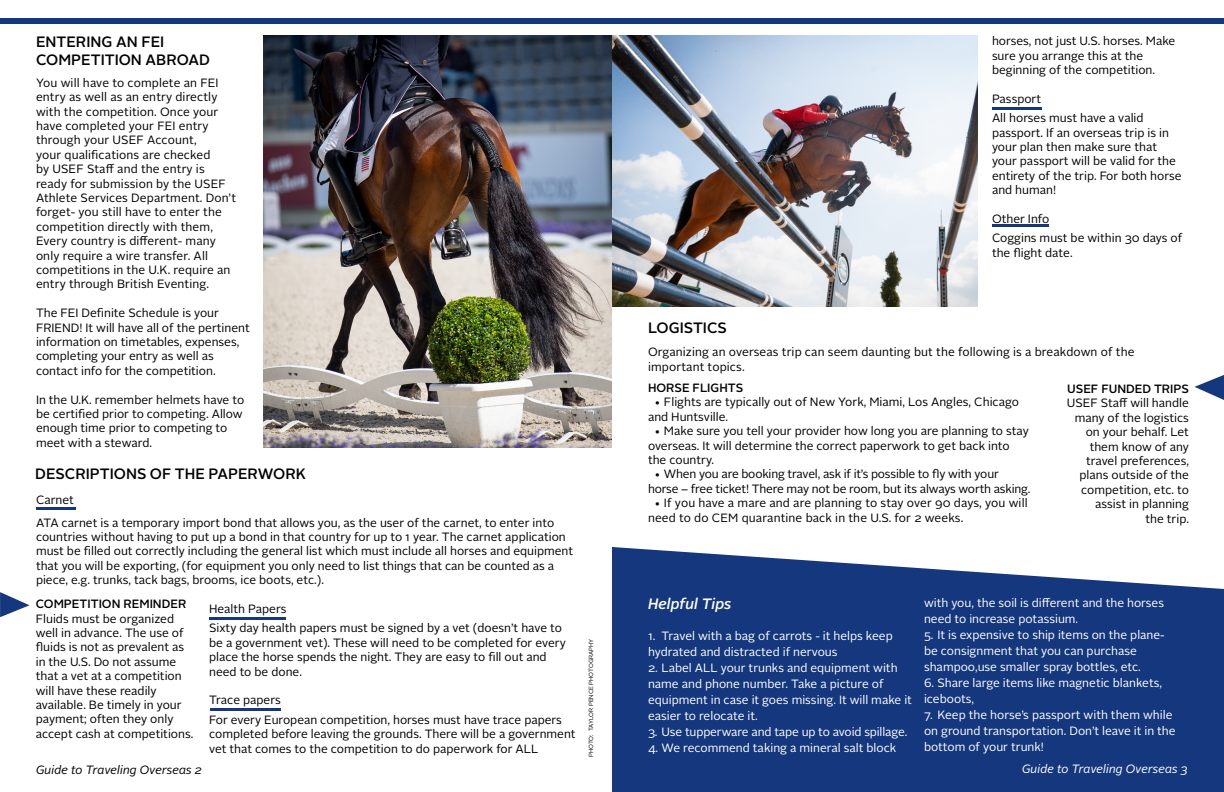
<style>
.page{position:relative;width:1224px;height:792px;background:#fff}
.page>*{position:absolute;margin:0;border:0;box-sizing:border-box;transform-origin:0 0}
.t1{font:500 15px/18px "Alright Sans";color:#000}
.t2{font:italic 500 15px "Alright Sans";color:#fff}
.t3{font:12px/14.4px "Alright Sans";color:#000}
.t4{font:12px/16px "Alright Sans";color:#fff}
.t5{font:500 12px "Alright Sans";color:#000}
.t6{font:italic 12px "Alright Sans";color:#000}
.t7{font:italic 12px "Alright Sans";color:#fff}
.t8{font:6px "Alright Sans";color:#000}
</style>
<div class="page">
<div style="left:612px;top:18px;width:612px;height:5px;background:#14377d"></div>
<div style="left:0;top:18px;width:612px;height:5px;background:#14377d"></div>
<svg style="left:612px;top:547px;width:612px;height:245px;background:#284888"></svg>
<hr style="left:36px;top:507px;width:39px;height:3px;background:#14377d">
<hr style="left:210px;top:617px;width:76px;height:3px;background:#14377d">
<hr style="left:210px;top:708px;width:70px;height:3px;background:#14377d">
<svg style="left:0;top:592px;width:30px;height:25px"></svg>
<img style="left:264px;top:35px;width:348px;height:413px">
<img style="left:612px;top:35px;width:366px;height:271px">
<svg style="left:1195px;top:375px;width:29px;height:25px"></svg>
<hr style="left:992px;top:107px;width:50px;height:3px;background:#14377d">
<hr style="left:993px;top:224px;width:56px;height:3px;background:#14377d">
<p class="t1" style="left:36px;top:33px;width:175px">ENTERING AN FEI<br>COMPETITION ABROAD</p>
<p class="t3" style="left:36px;top:76px;width:202px">You will have to complete an FEI entry as well as an entry directly with the competition. Once your have completed your FEI entry through your USEF Account,<br>your qualifications are checked<br>by USEF Staff and the entry is ready for submission by the USEF<br>Athlete Services Department. Don’t forget- you still have to enter the competition directly with them,<br>Every country is different- many only require a wire transfer. All competitions in the U.K. require an entry through British Eventing.</p>
<p class="t3" style="left:36px;top:306px;width:215px">The FEI Definite Schedule is your FRIEND! It will have all of the pertinent information on timetables, expenses, completing your entry as well as contact info for the competition.</p>
<p class="t3" style="left:36px;top:392px;width:210px">In the U.K. remember helmets have to be certified prior to competing. Allow enough time prior to competing to meet with a steward.</p>
<p class="t1" style="left:35px;top:464px;width:272px">DESCRIPTIONS OF THE PAPERWORK</p>
<p class="t3" style="left:36px;top:489px;width:520px;line-height:22.4px">Carnet<br>ATA carnet is a temporary import bond that allows you, as the user of the carnet, to enter into</p>
<p class="t3" style="left:36px;top:530px;width:539px">countries without having to put up a bond in that country for up to 1 year. The carnet application must be filled out correctly including the general list which must include all horses and equipment that you will be exporting, (for equipment you only need to list things that can be counted as a piece, e.g. trunks, tack bags, brooms, ice boots, etc.).</p>
<p class="t3" style="left:209px;top:599px;width:354px;line-height:19.4px">Health Papers<br>Sixty day health papers must be signed by a vet (doesn’t have to</p>
<p class="t3" style="left:209px;top:636px;width:358px">be a government vet). These will need to be completed for every place the horse spends the night. They are easy to fill out and need to be done.</p>
<p class="t3" style="left:209px;top:691px;width:354px;line-height:19.4px">Trace papers<br>For every European competition, horses must have trace papers</p>
<p class="t3" style="left:209px;top:727px;width:368px">completed before leaving the grounds. There will be a government vet that comes to the competition to do paperwork for ALL</p>
<p class="t5" style="left:36px;top:596px;width:152px">COMPETITION REMINDER</p>
<p class="t3" style="left:36px;top:611px;width:159px">Fluids must be organized well in advance. The use of fluids is not as prevalent as in the U.S. Do not assume that a vet at a competition will have these readily available. Be timely in your payment; often they only accept cash at competitions.</p>
<p class="t6" style="left:36px;top:762px;width:167px">Guide to Traveling Overseas 2</p>
<p class="t8" style="left:587px;top:757px;width:120px;rotate:-90deg">PHOTO: TAYLOR PENCE PHOTOGRAPHY</p>
<p class="t3" style="left:992px;top:34px;width:185px">horses, not just U.S. horses. Make sure you arrange this at the beginning of the competition.</p>
<p class="t3" style="left:992px;top:89px;width:153px;line-height:19.4px">Passport<br>All horses must have a valid</p>
<p class="t3" style="left:992px;top:125px;width:191px">passport. If an overseas trip is in your plan then make sure that your passport will be valid for the entirety of the trip. For both horse and human!</p>
<p class="t3" style="left:992px;top:209px;width:192px;line-height:19.4px">Other Info<br>Coggins must be within 30 days of</p>
<p class="t3" style="left:992px;top:246px;width:82px">the flight date.</p>
<p class="t1" style="left:648px;top:319px;width:80px">LOGISTICS</p>
<p class="t3" style="left:648px;top:345px;width:488px">Organizing an overseas trip can seem daunting but the following is a breakdown of the important topics.</p>
<p class="t5" style="left:648px;top:380px;width:97px">HORSE FLIGHTS</p>
<p class="t3" style="left:648px;top:395px;width:373px;text-indent:6px">• Flights are typically out of New York, Miami, Los Angles, Chicago and Huntsville.</p>
<p class="t3" style="left:648px;top:424px;width:382px;text-indent:6px">• Make sure you tell your provider how long you are planning to stay overseas. It will determine the correct paperwork to get back into the country.</p>
<p class="t3" style="left:648px;top:467px;width:384px;text-indent:6px">• When you are booking travel, ask if it’s possible to fly with your horse – free ticket! There may not be room, but its always worth asking.</p>
<p class="t3" style="left:648px;top:496px;width:381px;text-indent:6px">• If you have a mare and are planning to stay over 90 days, you will need to do CEM quarantine back in the U.S. for 2 weeks.</p>
<p class="t5" style="left:1067px;top:381px;width:123px">USEF FUNDED TRIPS</p>
<p class="t3" style="left:1067px;top:396px;width:124px;text-align:right">USEF Staff will handle many of the logistics on your behalf. Let them know of any travel preferences, plans outside of the competition, etc. to assist in planning<br>the trip.</p>
<p class="t2" style="left:648px;top:594px;width:85px">Helpful Tips</p>
<p class="t4" style="left:648px;top:628px;width:246px">1. Travel with a bag of carrots - it helps keep hydrated and distracted if nervous</p>
<p class="t4" style="left:648px;top:660px;width:265px">2. Label ALL your trunks and equipment with name and phone number. Take a picture of equipment in case it goes missing. It will make it easier to relocate it.</p>
<p class="t4" style="left:648px;top:724px;width:261px">3. Use tupperware and tape up to avoid spillage.</p>
<p class="t4" style="left:648px;top:740px;width:250px">4. We recommend taking a mineral salt block</p>
<p class="t4" style="left:924px;top:595px;width:242px">with you, the soil is different and the horses need to increase potassium.</p>
<p class="t4" style="left:924px;top:627px;width:242px">5. It is expensive to ship items on the plane&shy;be consignment that you can purchase shampoo,use smaller spray bottles, etc.</p>
<p class="t4" style="left:924px;top:675px;width:240px">6. Share large items like magnetic blankets, iceboots,</p>
<p class="t4" style="left:924px;top:707px;width:253px">7. Keep the horse’s passport with them while on ground transportation. Don’t leave it in the bottom of your trunk!</p>
<p class="t7" style="left:1022px;top:761px;width:167px">Guide to Traveling Overseas 3</p>
</div>
